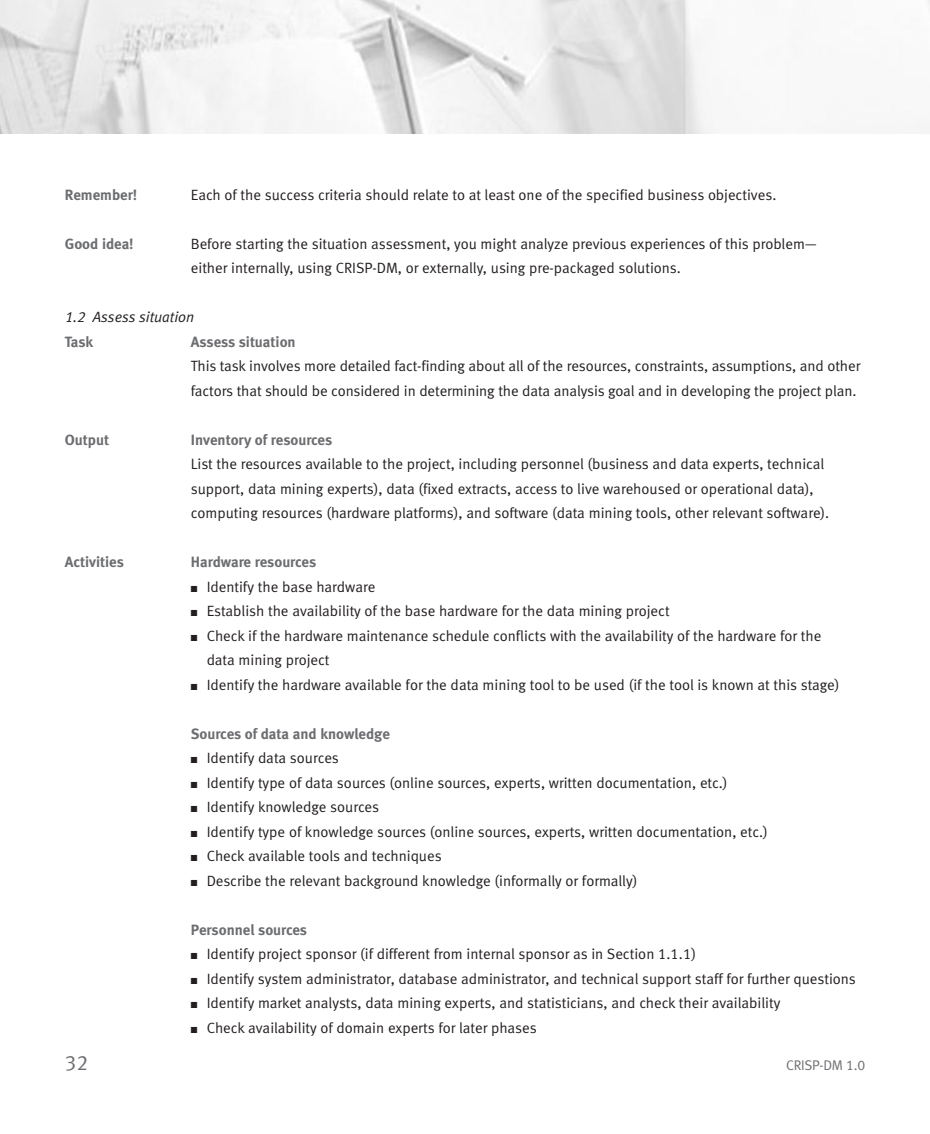
<style>
.page{position:relative;width:930px;height:1134px;background:#fff}
.page>*{position:absolute;margin:0;border:0;box-sizing:border-box;transform-origin:0 0}
.t1{font:21px "Meta Normal LF";color:#6c6d70}
.t2{font:14.88px/24.5px "Meta Normal LF";color:#231f20}
.t3{font:14.88px "Meta Bold LF";color:#6c6d70}
.t4{font:italic 14.88px "Meta Normal LF";color:#231f20}
.t5{font:14px "Meta Normal LF";letter-spacing:-.015em;color:#6c6d70}
</style>
<div class="page">
<img style="left:0;top:0;width:929px;height:134px">
<p class="t3" style="left:65px;top:189px;width:74px">Remember!</p>
<p class="t2" style="left:191px;top:183px;width:587px">Each of the success criteria should relate to at least one of the specified business objectives.</p>
<p class="t3" style="left:65px;top:238px;width:70px">Good idea!</p>
<p class="t2" style="left:191px;top:232px;width:627px">Before starting the situation assessment, you might analyze previous experiences of this problem— either internally, using CRISP-DM, or externally, using pre-packaged solutions.</p>
<p class="t4" style="left:65px;top:312px;width:131px">1.2 Assess situation</p>
<p class="t3" style="left:65px;top:336px;width:30px">Task</p>
<p class="t3" style="left:191px;top:336px;width:106px">Assess situation</p>
<p class="t2" style="left:191px;top:355px;width:670px">This task involves more detailed fact-finding about all of the resources, constraints, assumptions, and other factors that should be considered in determining the data analysis goal and in developing the project plan.</p>
<p class="t3" style="left:65px;top:434px;width:46px">Output</p>
<p class="t3" style="left:191px;top:434px;width:143px">Inventory of resources</p>
<p class="t2" style="left:191px;top:453px;width:639px">List the resources available to the project, including personnel (business and data experts, technical support, data mining experts), data (fixed extracts, access to live warehoused or operational data), computing resources (hardware platforms), and software (data mining tools, other relevant software).</p>
<p class="t3" style="left:65px;top:556px;width:61px">Activities</p>
<p class="t3" style="left:191px;top:556px;width:127px">Hardware resources</p>
<p class="t2" style="left:191px;top:575px;width:186px">■ Identify the base hardware</p>
<p class="t2" style="left:191px;top:600px;width:480px">■ Establish the availability of the base hardware for the data mining project</p>
<p class="t2" style="left:206px;top:624px;width:616px;text-indent:-16px">■ Check if the hardware maintenance schedule conflicts with the availability of the hardware for the data mining project</p>
<p class="t2" style="left:191px;top:673px;width:650px">■ Identify the hardware available for the data mining tool to be used (if the tool is known at this stage)</p>
<p class="t3" style="left:191px;top:728px;width:200px">Sources of data and knowledge</p>
<p class="t2" style="left:191px;top:747px;width:149px">■ Identify data sources</p>
<p class="t2" style="left:191px;top:771px;width:538px">■ Identify type of data sources (online sources, experts, written documentation, etc.)</p>
<p class="t2" style="left:191px;top:796px;width:190px">■ Identify knowledge sources</p>
<p class="t2" style="left:191px;top:820px;width:578px">■ Identify type of knowledge sources (online sources, experts, written documentation, etc.)</p>
<p class="t2" style="left:191px;top:845px;width:252px">■ Check available tools and techniques</p>
<p class="t2" style="left:191px;top:869px;width:448px">■ Describe the relevant background knowledge (informally or formally)</p>
<p class="t3" style="left:191px;top:924px;width:118px">Personnel sources</p>
<p class="t2" style="left:191px;top:943px;width:506px">■ Identify project sponsor (if different from internal sponsor as in Section 1.1.1)</p>
<p class="t2" style="left:191px;top:967px;width:666px">■ Identify system administrator, database administrator, and technical support staff for further questions</p>
<p class="t2" style="left:191px;top:992px;width:591px">■ Identify market analysts, data mining experts, and statisticians, and check their availability</p>
<p class="t2" style="left:191px;top:1016px;width:347px">■ Check availability of domain experts for later phases</p>
<h1 class="t1" style="left:65px;top:1055px;width:25px">32</h1>
<p class="t5" style="left:786px;top:1060px;width:80px">CRISP-DM 1.0</p>
</div>
